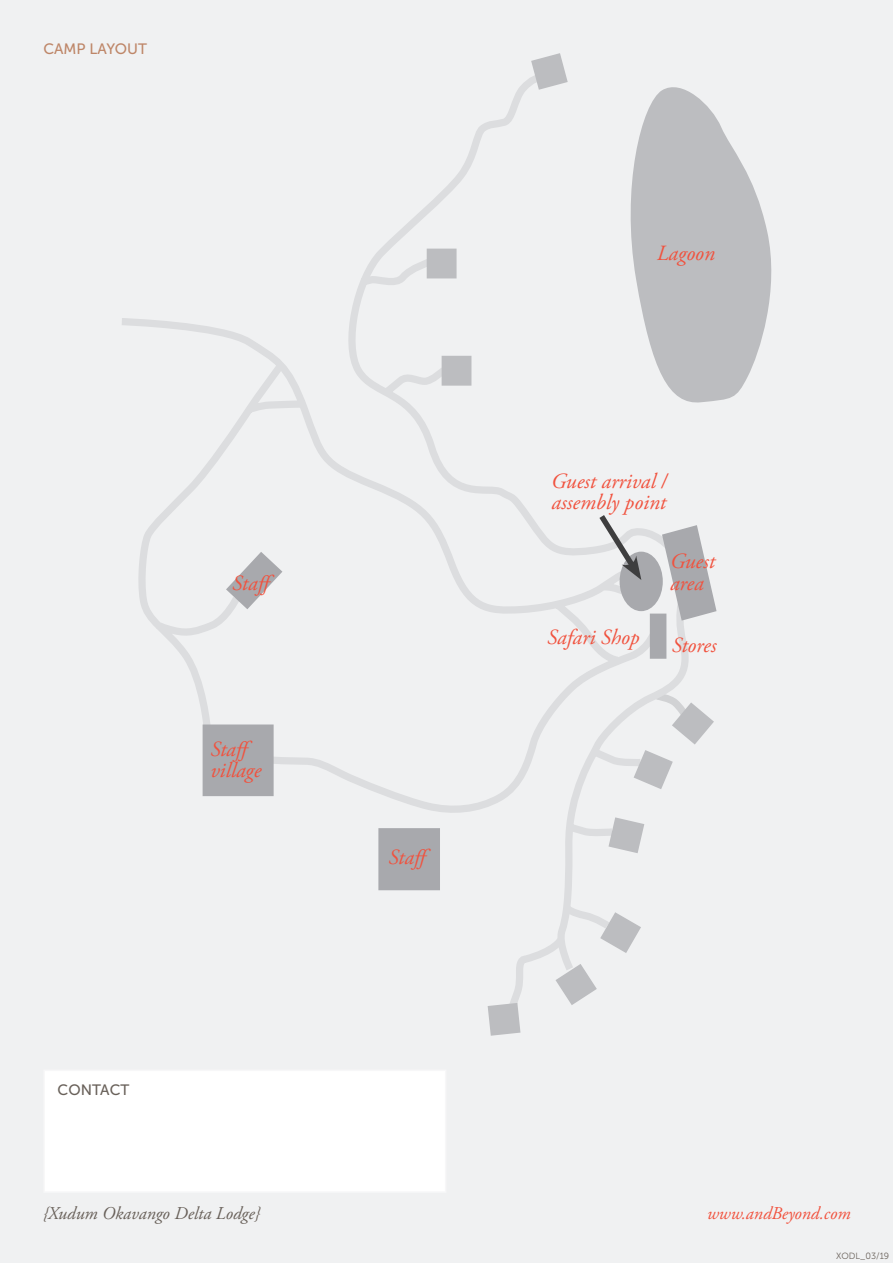
<style>
.page{position:relative;width:893px;height:1263px;background:#f0f1f2}
.page>*{position:absolute;margin:0;border:0;box-sizing:border-box;transform-origin:0 0}
.t1{font:italic 21.6px "Adobe Garamond Pro";color:#f0523e}
.t2{font:italic 18px "Adobe Garamond Pro";color:#686059}
.t3{font:italic 18px "Adobe Garamond Pro";color:#f0523e}
.t4{font:15px "Museo Sans 500";color:#be8668}
.t5{font:15px "Museo Sans 500";color:#686059}
.t6{font:9px "Museo Sans 300";color:#686059}
</style>
<div class="page">
<div style="left:44px;top:1070px;width:402px;height:122px;background:#fff"></div>
<svg style="left:122px;top:77px;width:573px;height:835px"></svg>
<svg style="left:531px;top:53px;width:37px;height:37px"></svg>
<div style="left:427px;top:249px;width:30px;height:29px;background:#bcbdc0"></div>
<div style="left:442px;top:356px;width:29px;height:30px;background:#bcbdc0"></div>
<svg style="left:662px;top:525px;width:54px;height:96px"></svg>
<svg style="left:634px;top:750px;width:39px;height:39px"></svg>
<svg style="left:608px;top:817px;width:36px;height:36px"></svg>
<div style="left:378px;top:828px;width:62px;height:62px;background:#a8a9ad"></div>
<div style="left:203px;top:724px;width:71px;height:72px;background:#a8a9ad"></div>
<svg style="left:226px;top:552px;width:56px;height:57px"></svg>
<div style="left:650px;top:614px;width:16px;height:45px;background:#a8a9ad"></div>
<svg style="left:488px;top:912px;width:153px;height:124px"></svg>
<svg style="left:620px;top:78px;width:152px;height:328px;fill:#bcbdc0"></svg>
<svg style="left:651px;top:689px;width:63px;height:55px"></svg>
<div style="left:620px;top:552px;width:43px;height:59px;background:#a8a9ad;border-radius:50%"></div>
<svg style="left:594px;top:509px;width:47px;height:71px"></svg>
<p class="t4" style="left:43px;top:40px;width:105px">CAMP LAYOUT</p>
<p class="t1" style="left:232px;top:570px;width:47px">Staff</p>
<p class="t1" style="left:210px;top:736px;width:47px">Staff</p>
<p class="t1" style="left:210px;top:757px;width:52px">village</p>
<p class="t5" style="left:58px;top:1081px;width:73px">CONTACT</p>
<p class="t1" style="left:389px;top:844px;width:47px">Staff</p>
<p class="t1" style="left:657px;top:240px;width:60px">Lagoon</p>
<p class="t1" style="left:551px;top:468px;width:117px">Guest arrival /</p>
<p class="t1" style="left:552px;top:489px;width:116px">assembly point</p>
<p class="t1" style="left:547px;top:624px;width:94px">Safari Shop</p>
<p class="t1" style="left:670px;top:548px;width:46px">Guest</p>
<p class="t1" style="left:670px;top:570px;width:35px">area</p>
<p class="t1" style="left:672px;top:632px;width:46px">Stores</p>
<p class="t2" style="left:43px;top:1202px;width:219px">{Xudum Okavango Delta Lodge}</p>
<p class="t3" style="left:707px;top:1202px;width:145px">www.andBeyond.com</p>
<p class="t6" style="left:836px;top:1251px;width:54px">XODL_03/19</p>
</div>
